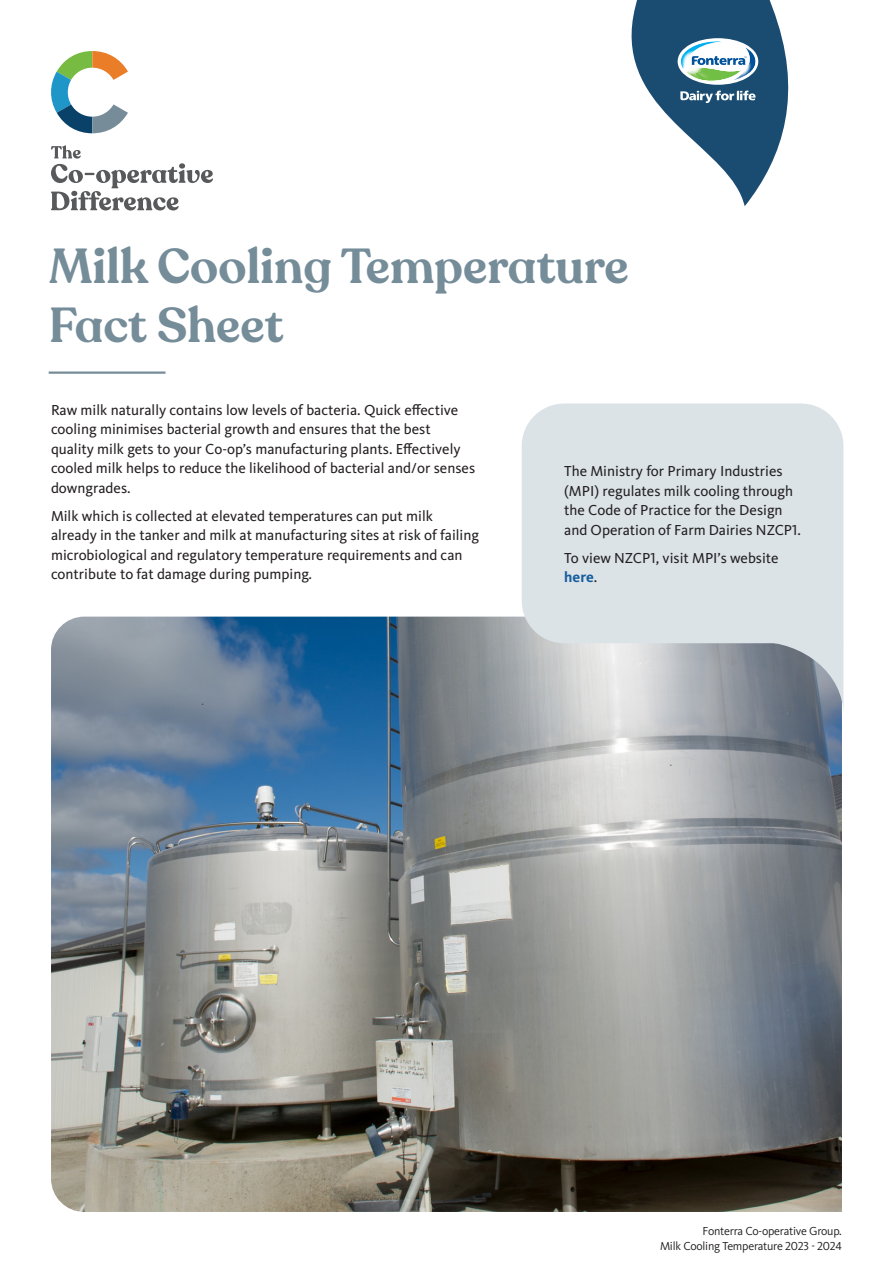
<style>
.page{position:relative;width:893px;height:1263px;background:#fff}
.page>*{position:absolute;margin:0;border:0;box-sizing:border-box;transform-origin:0 0}
.t1{font:600 48.6px/58.3px "Recoleta Alt";color:#758c99}
.SB__Case_Study_-_Bod{font:15px/19.5px "Kievit Pro";color:#231f20}
.t2{font:12px/15px "Kievit Pro";letter-spacing:-.02em;color:#231f20;text-align:right}
.s1{font-weight:700;color:#175d9e}
</style>
<div class="page">
<hr style="left:49px;top:371px;width:116px;height:3px;background:#758c99">
<img style="left:51px;top:617px;width:791px;height:595px">
<svg style="left:51px;top:51px;width:77px;height:82px"></svg>
<svg style="left:51px;top:145px;width:162px;height:65px"></svg>
<div style="left:522px;top:403px;width:321px;height:240px;background:#dbe3e7"></div>
<svg style="left:756px;top:642px;width:87px;height:73px;background:#858e99"></svg>
<svg style="left:632px;top:0;width:156px;height:206px"></svg>
<p class="t1" style="left:49px;top:239px;width:582px">Milk Cooling Temperature<br>Fact Sheet</p>
<p class="SB__Case_Study_-_Bod" style="left:51px;top:400px;width:426px">Raw milk naturally contains low levels of bacteria. Quick effective cooling minimises bacterial growth and ensures that the best quality milk gets to your Co-op’s manufacturing plants. Effectively cooled milk helps to reduce the likelihood of bacterial and/or senses downgrades.</p>
<p class="SB__Case_Study_-_Bod" style="left:51px;top:506px;width:430px">Milk which is collected at elevated temperatures can put milk already in the tanker and milk at manufacturing sites at risk of failing microbiological and regulatory temperature requirements and can contribute to fat damage during pumping.</p>
<p class="SB__Case_Study_-_Bod" style="left:564px;top:461px;width:238px">The Ministry for Primary Industries (MPI) regulates milk cooling through the Code of Practice for the Design and Operation of Farm Dairies NZCP1.</p>
<p class="SB__Case_Study_-_Bod" style="left:564px;top:548px;width:216px">To view NZCP1, visit MPI’s website <span class="s1">here</span>.</p>
<p class="t2" style="left:660px;top:1223px;width:183px">Fonterra Co-operative Group.<br>Milk Cooling Temperature 2023 - 2024</p>
</div>
